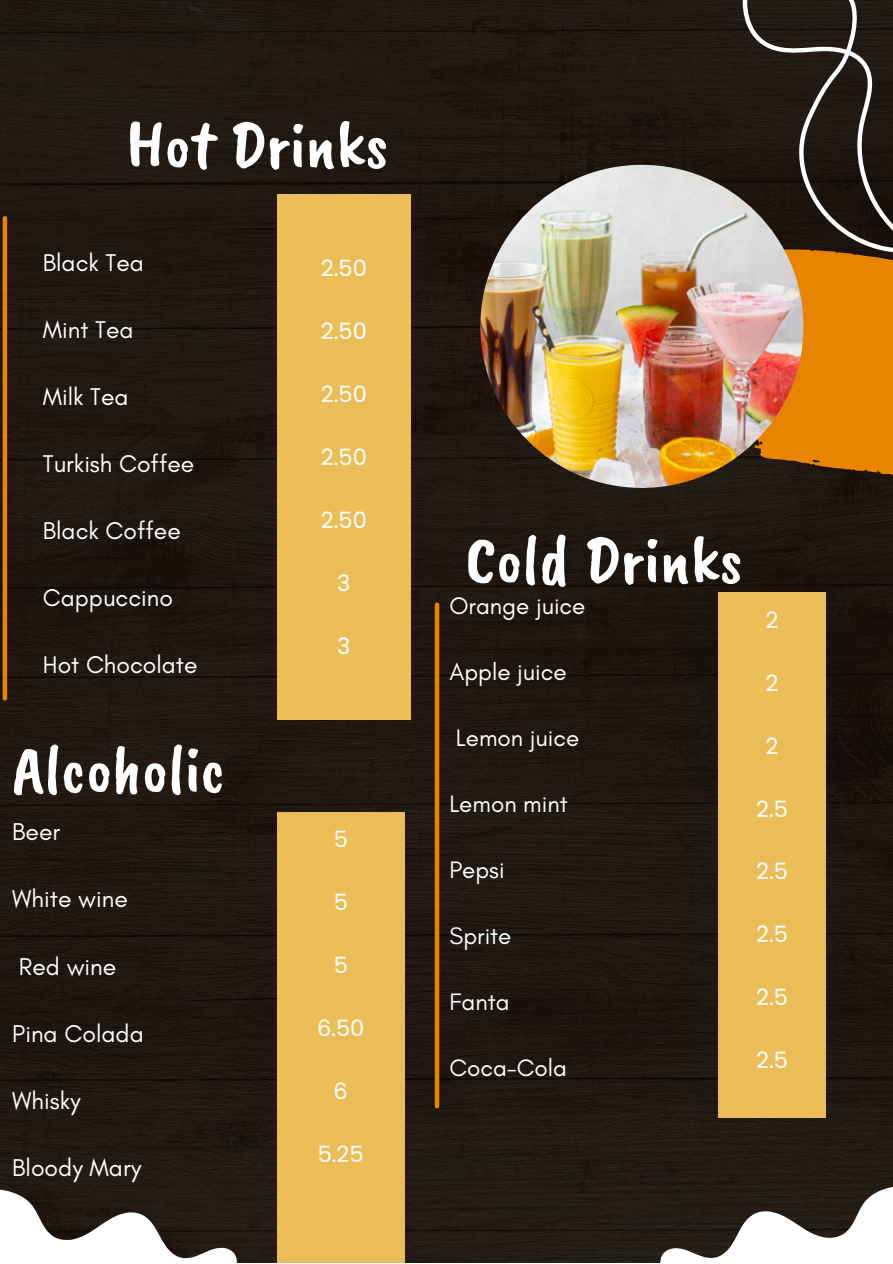
<style>
.page{position:relative;width:893px;height:1264px;background:#fff}
.page>*{position:absolute;margin:0;border:0;box-sizing:border-box;transform-origin:0 0}
.t1{font:69px "Caveat Brush";color:#fff}
.t2{font:24.75px "Glacial Indifference";color:#fff}
.t3{font:24.6px "Glacial Indifference";color:#fff}
.t4{font:24.3px "Glacial Indifference";color:#fff}
.t5{font:22.5px "Poppins";color:#fff}
</style>
<div class="page">
<div style="left:0;top:0;width:892px;height:1262px;background:#201811"></div>
<svg style="left:656px;top:0;width:236px;height:249px;background:#2b241e"></svg>
<hr style="left:3px;top:218px;width:4px;height:480px;background:#e98400">
<hr style="left:435px;top:604px;width:4px;height:502px;background:#e98400">
<svg style="left:704px;top:249px;width:188px;height:227px;background:#d27802"></svg>
<svg style="left:600px;top:1108px;width:292px;height:154px"></svg>
<svg style="left:0;top:1108px;width:277px;height:154px;fill:#241b14"></svg>
<img style="left:480px;top:165px;width:323px;height:323px;border-radius:50%">
<div style="left:277px;top:812px;width:127px;height:450px;background:#ebbd59"></div>
<div style="left:718px;top:592px;width:108px;height:525px;background:#ebbd59"></div>
<div style="left:277px;top:194px;width:134px;height:525px;background:#ebbd59"></div>
<h1 class="t1" style="left:126px;top:101px;width:263px">Hot Drinks</h1>
<p class="t3" style="left:43px;top:248px;width:102px">Black Tea</p>
<p class="t3" style="left:43px;top:315px;width:92px">Mint Tea</p>
<p class="t3" style="left:43px;top:382px;width:87px">Milk Tea</p>
<p class="t3" style="left:43px;top:449px;width:153px">Turkish Coffee</p>
<p class="t3" style="left:43px;top:516px;width:139px">Black Coffee</p>
<p class="t3" style="left:43px;top:583px;width:132px">Cappuccino</p>
<p class="t3" style="left:43px;top:650px;width:156px">Hot Chocolate</p>
<h1 class="t1" style="left:12px;top:725px;width:214px">Alcoholic</h1>
<p class="t2" style="left:12px;top:816px;width:49px">Beer</p>
<p class="t2" style="left:12px;top:883px;width:117px">White wine</p>
<p class="t2" style="left:19px;top:951px;width:99px">Red wine</p>
<p class="t2" style="left:12px;top:1018px;width:133px">Pina Colada</p>
<p class="t2" style="left:12px;top:1085px;width:70px">Whisky</p>
<p class="t2" style="left:12px;top:1152px;width:130px">Bloody Mary</p>
<p class="t5" style="left:321px;top:253px;width:47px">2.50</p>
<p class="t5" style="left:321px;top:315px;width:47px">2.50</p>
<p class="t5" style="left:321px;top:378px;width:47px">2.50</p>
<p class="t5" style="left:321px;top:441px;width:47px">2.50</p>
<p class="t5" style="left:321px;top:504px;width:47px">2.50</p>
<p class="t5" style="left:337px;top:567px;width:15px">3</p>
<p class="t5" style="left:337px;top:630px;width:15px">3</p>
<p class="t5" style="left:333px;top:823px;width:16px">5</p>
<p class="t5" style="left:333px;top:886px;width:16px">5</p>
<p class="t5" style="left:333px;top:949px;width:16px">5</p>
<p class="t5" style="left:317px;top:1012px;width:49px">6.50</p>
<p class="t5" style="left:333px;top:1075px;width:16px">6</p>
<p class="t5" style="left:318px;top:1137px;width:47px">5.25</p>
<h1 class="t1" style="left:465px;top:516px;width:278px">Cold Drinks</h1>
<p class="t4" style="left:449px;top:591px;width:137px">Orange juice</p>
<p class="t4" style="left:449px;top:657px;width:119px">Apple juice</p>
<p class="t4" style="left:456px;top:723px;width:125px">Lemon juice</p>
<p class="t4" style="left:449px;top:789px;width:120px">Lemon mint</p>
<p class="t5" style="left:765px;top:604px;width:14px">2</p>
<p class="t5" style="left:765px;top:667px;width:14px">2</p>
<p class="t5" style="left:765px;top:730px;width:14px">2</p>
<p class="t5" style="left:756px;top:792px;width:33px">2.5</p>
<p class="t4" style="left:449px;top:855px;width:57px">Pepsi</p>
<p class="t5" style="left:756px;top:855px;width:33px">2.5</p>
<p class="t4" style="left:449px;top:920px;width:64px">Sprite</p>
<p class="t5" style="left:756px;top:918px;width:33px">2.5</p>
<p class="t4" style="left:449px;top:986px;width:62px">Fanta</p>
<p class="t5" style="left:756px;top:981px;width:33px">2.5</p>
<p class="t4" style="left:449px;top:1052px;width:119px">Coca-Cola</p>
<p class="t5" style="left:756px;top:1044px;width:33px">2.5</p>
</div>
